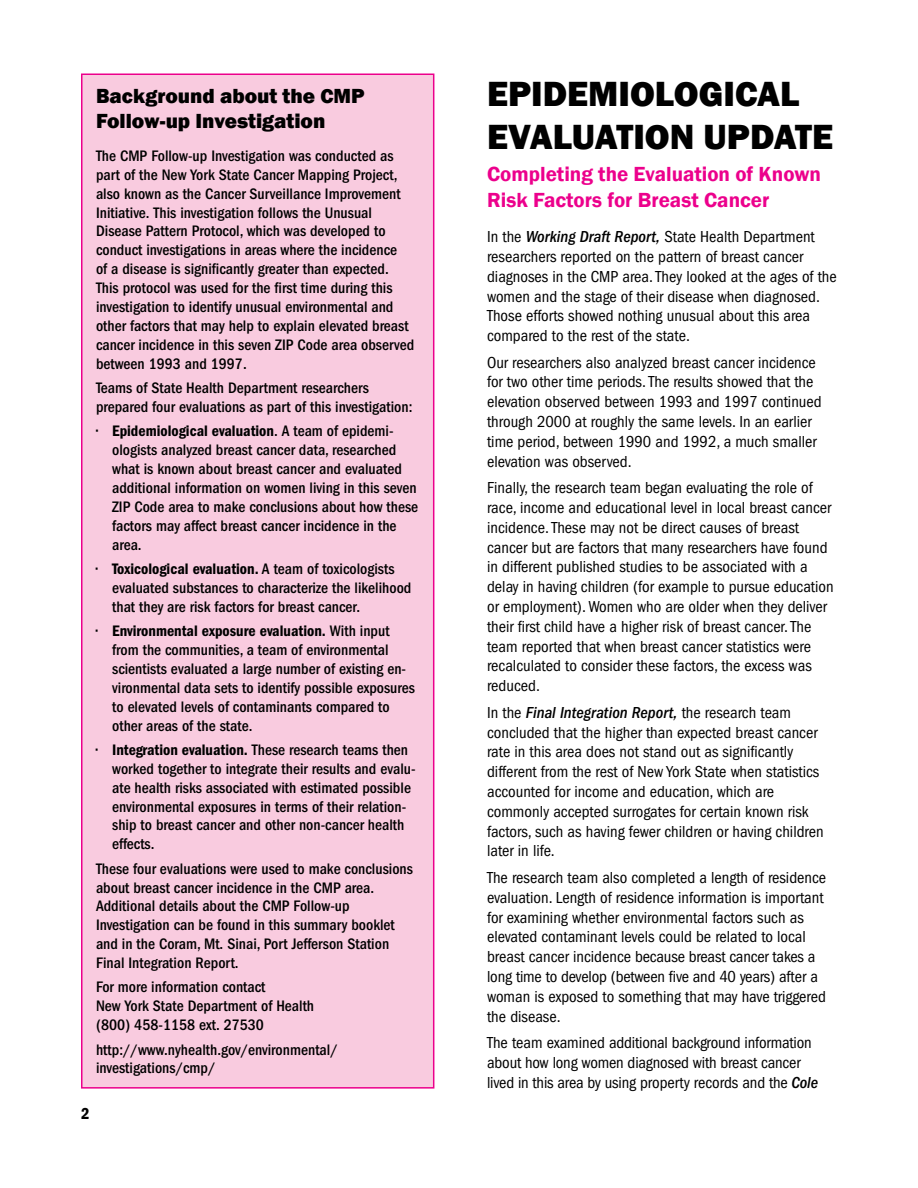
<style>
.page{position:relative;width:918px;height:1188px;background:#fff}
.page>*{position:absolute;margin:0;border:0;box-sizing:border-box;transform-origin:0 0}
.t1{font:800 36px/43.2px "Franklin Gothic";color:#000}
.t2{font:600 21px/25.2px "Franklin Gothic";color:#ec008c}
.t3{font:800 21px/25.2px "Franklin Gothic";color:#000}
.t4{font:condensed 16.5px/19.8px "Franklin Gothic";color:#000}
.t5{font:600 condensed 16.5px "Franklin Gothic";color:#000}
.t6{font:500 condensed 15.75px/18.9px "Franklin Gothic";color:#000}
.s1{font-weight:600}
.s2{font-weight:500;font-style:italic}
</style>
<div class="page">
<div style="left:82px;top:74px;width:352px;height:1014px;background:#f9cbdf"></div>
<div style="left:81px;top:74px;width:353px;height:1015px;border:2px solid #ec008c"></div>
<h2 class="t3" style="left:96px;top:84px;width:270px">Background about the CMP<br>Follow-up Investigation</h2>
<p class="t6" style="left:96px;top:146px;width:320px">The CMP Follow-up Investigation was conducted as part of the New York State Cancer Mapping Project, also known as the Cancer Surveillance Improvement Initiative. This investigation follows the Unusual Disease Pattern Protocol, which was developed to conduct investigations in areas where the incidence<br>of a disease is significantly greater than expected.<br>This protocol was used for the first time during this investigation to identify unusual environmental and other factors that may help to explain elevated breast cancer incidence in this seven ZIP Code area observed between 1993 and 1997.</p>
<p class="t6" style="left:96px;top:378px;width:318px">Teams of State Health Department researchers prepared four evaluations as part of this investigation:</p>
<p class="t6" style="left:112px;top:422px;width:308px;text-indent:-16px">• <span class="s1">Epidemiological evaluation</span>. A team of epidemi&shy;ologists analyzed breast cancer data, researched what is known about breast cancer and evaluated additional information on women living in this seven ZIP Code area to make conclusions about how these factors may affect breast cancer incidence in the area.</p>
<p class="t6" style="left:112px;top:559px;width:301px;text-indent:-16px">• <span class="s1">Toxicological evaluation.</span> A team of toxicologists evaluated substances to characterize the likelihood that they are risk factors for breast cancer.</p>
<p class="t6" style="left:112px;top:621px;width:304px;text-indent:-16px">• <span class="s1">Environmental exposure evaluation.</span> With input from the communities, a team of environmental scientists evaluated a large number of existing en&shy;vironmental data sets to identify possible exposures to elevated levels of contaminants compared to other areas of the state.</p>
<p class="t6" style="left:112px;top:740px;width:305px;text-indent:-16px">• <span class="s1">Integration evaluation.</span> These research teams then worked together to integrate their results and evalu&shy;ate health risks associated with estimated possible environmental exposures in terms of their relation&shy;ship to breast cancer and other non-cancer health effects.</p>
<p class="t6" style="left:96px;top:859px;width:319px">These four evaluations were used to make conclusions about breast cancer incidence in the CMP area.<br>Additional details about the CMP Follow-up Investigation can be found in this summary booklet and in the Coram, Mt. Sinai, Port Jefferson Station Final Integration Report.</p>
<p class="t6" style="left:96px;top:978px;width:220px">For more information contact<br>New York State Department of Health (800) 458-1158 ext. 27530</p>
<p class="t6" style="left:96px;top:1040px;width:243px">http://www.nyhealth.gov/environmental/ investigations/cmp/</p>
<p class="t5" style="left:81px;top:1104px;width:10px">2</p>
<h1 class="t1" style="left:487px;top:72px;width:348px">EPIDEMIOLOGICAL<br>EVALUATION UPDATE</h1>
<h2 class="t2" style="left:487px;top:162px;width:335px">Completing the Evaluation of Known<br>Risk Factors for Breast Cancer</h2>
<p class="t4" style="left:487px;top:227px;width:351px">In the <span class="s2">Working Draft Report,</span> State Health Department researchers reported on the pattern of breast cancer diagnoses in the CMP area. They looked at the ages of the women and the stage of their disease when diagnosed.<br>Those efforts showed nothing unusual about this area compared to the rest of the state.</p>
<p class="t4" style="left:487px;top:352px;width:336px">Our researchers also analyzed breast cancer incidence for two other time periods. The results showed that the elevation observed between 1993 and 1997 continued through 2000 at roughly the same levels. In an earlier time period, between 1990 and 1992, a much smaller elevation was observed.</p>
<p class="t4" style="left:487px;top:478px;width:348px">Finally, the research team began evaluating the role of race, income and educational level in local breast cancer incidence. These may not be direct causes of breast cancer but are factors that many researchers have found in different published studies to be associated with a delay in having children (for example to pursue education or employment). Women who are older when they deliver their first child have a higher risk of breast cancer. The team reported that when breast cancer statistics were recalculated to consider these factors, the excess was reduced.</p>
<p class="t4" style="left:487px;top:703px;width:338px">In the <span class="s2">Final Integration Report,</span> the research team concluded that the higher than expected breast cancer rate in this area does not stand out as significantly different from the rest of New York State when statistics accounted for income and education, which are commonly accepted surrogates for certain known risk factors, such as having fewer children or having children later in life.</p>
<p class="t4" style="left:487px;top:868px;width:341px">The research team also completed a length of residence evaluation. Length of residence information is important for examining whether environmental factors such as elevated contaminant levels could be related to local breast cancer incidence because breast cancer takes a long time to develop (between five and 40 years) after a woman is exposed to something that may have triggered the disease.</p>
<p class="t4" style="left:487px;top:1033px;width:332px">The team examined additional background information about how long women diagnosed with breast cancer lived in this area by using property records and the <span class="s2">Cole</span></p>
</div>
